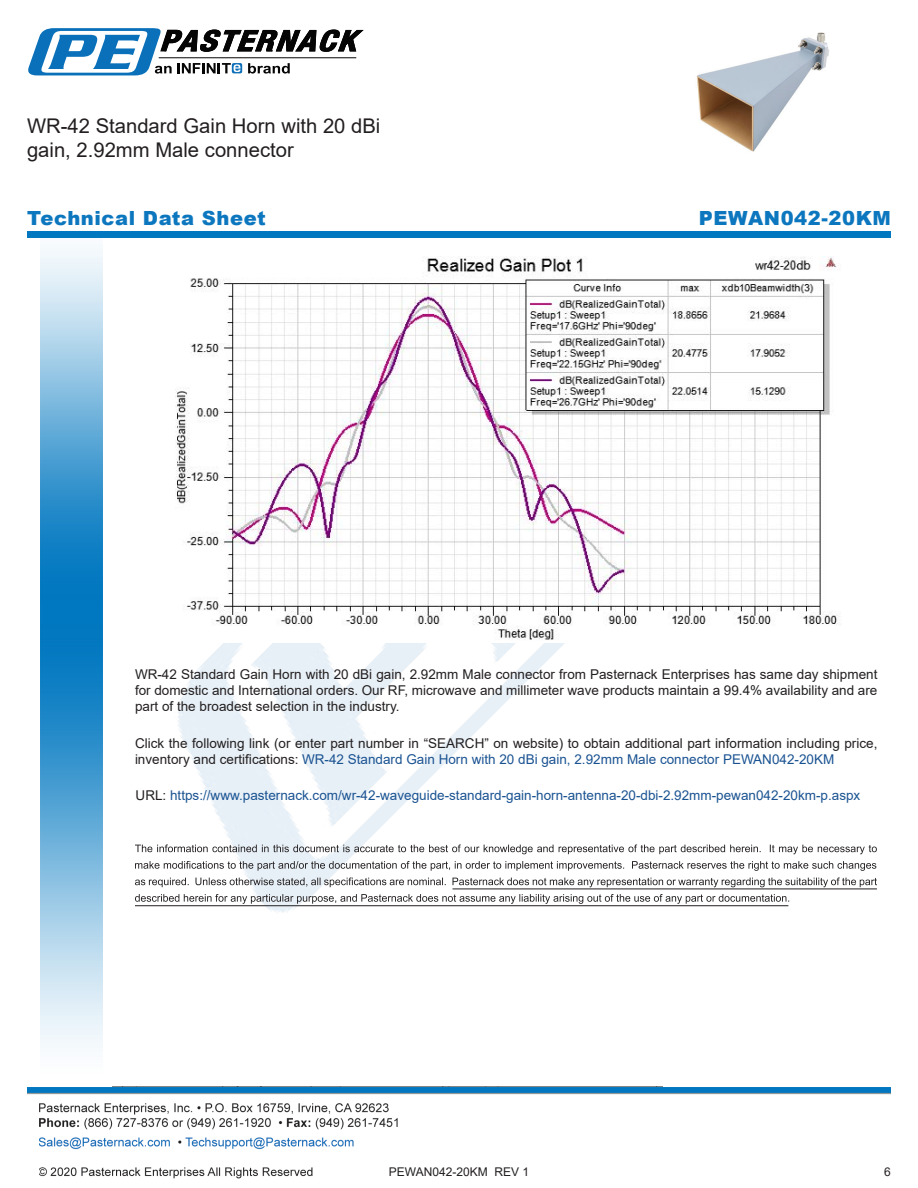
<style>
.page{position:relative;width:918px;height:1188px;background:#fff}
.page>*{position:absolute;margin:0;border:0;box-sizing:border-box;transform-origin:0 0}
.Web_Description_Para{font:20.25px/24.3px "Arial";color:#231f20}
.t1{font:900 19.5px "Arial";letter-spacing:.03em;color:#0c77be}
.Web_Description_Para-2{font:13.5px/16.2px "Arial";color:#231f20;text-align:justify}
.Web_Description_Para-3{font:13.5px "Arial";color:#1a5392}
.t2{font:12px "Arial";color:#231f20}
.s1{color:#1a5392}
.s2{color:#231f20}
</style>
<div class="page">
<img style="left:39px;top:1087px;width:623px;height:92px">
<img style="left:102px;top:248px;width:719px;height:722px">
<img style="left:27px;top:1088px;width:864px;height:9px">
<img style="left:40px;top:237px;width:62px;height:811px">
<div style="left:27px;top:231px;width:864px;height:6px;background:#0177c0"></div>
<svg style="left:28px;top:28px;width:336px;height:47px"></svg>
<img style="left:696px;top:32px;width:133px;height:120px">
<img style="left:168px;top:256px;width:672px;height:386px">
<svg style="left:135px;top:844px;width:742px;height:10px"></svg>
<svg style="left:135px;top:861px;width:741px;height:10px"></svg>
<svg style="left:135px;top:877px;width:742px;height:10px"></svg>
<svg style="left:135px;top:894px;width:654px;height:10px"></svg>
<hr style="left:453px;top:889px;width:424px;height:1px;background:#231f20">
<hr style="left:135px;top:905px;width:653px;height:1px;background:#231f20">
<h1 class="Web_Description_Para" style="left:27px;top:114px;width:355px">WR-42 Standard Gain Horn with 20 dBi gain, 2.92mm Male connector</h1>
<p class="t1" style="left:27px;top:204px;width:240px">Technical Data Sheet</p>
<p class="t1" style="left:699px;top:204px;width:194px">PEWAN042-20KM</p>
<h1 class="Web_Description_Para-2" style="left:135px;top:666px;width:744px">WR-42 Standard Gain Horn with 20 dBi gain, 2.92mm Male connector from Pasternack Enterprises has same day shipment for domestic and International orders. Our RF, microwave and millimeter wave products maintain a 99.4% availability and are part of the broadest selection in the industry.</h1>
<h1 class="Web_Description_Para-2" style="left:135px;top:735px;width:744px">Click the following link (or enter part number in “SEARCH” on website) to obtain additional part information including price, inventory and certifications: <span class="s1">WR-42 Standard Gain Horn with 20 dBi gain, 2.92mm Male connector PEWAN042-20KM</span></h1>
<h1 class="Web_Description_Para-3" style="left:136px;top:786px;width:726px"><span class="s2">URL:</span> https://www.pasternack.com/wr-42-waveguide-standard-gain-horn-antenna-20-dbi-2.92mm-pewan042-20km-p.aspx</h1>
<p class="t2" style="left:389px;top:1163px;width:142px">PEWAN042-20KM REV 1</p>
<p class="t2" style="left:884px;top:1163px;width:8px">6</p>
</div>
